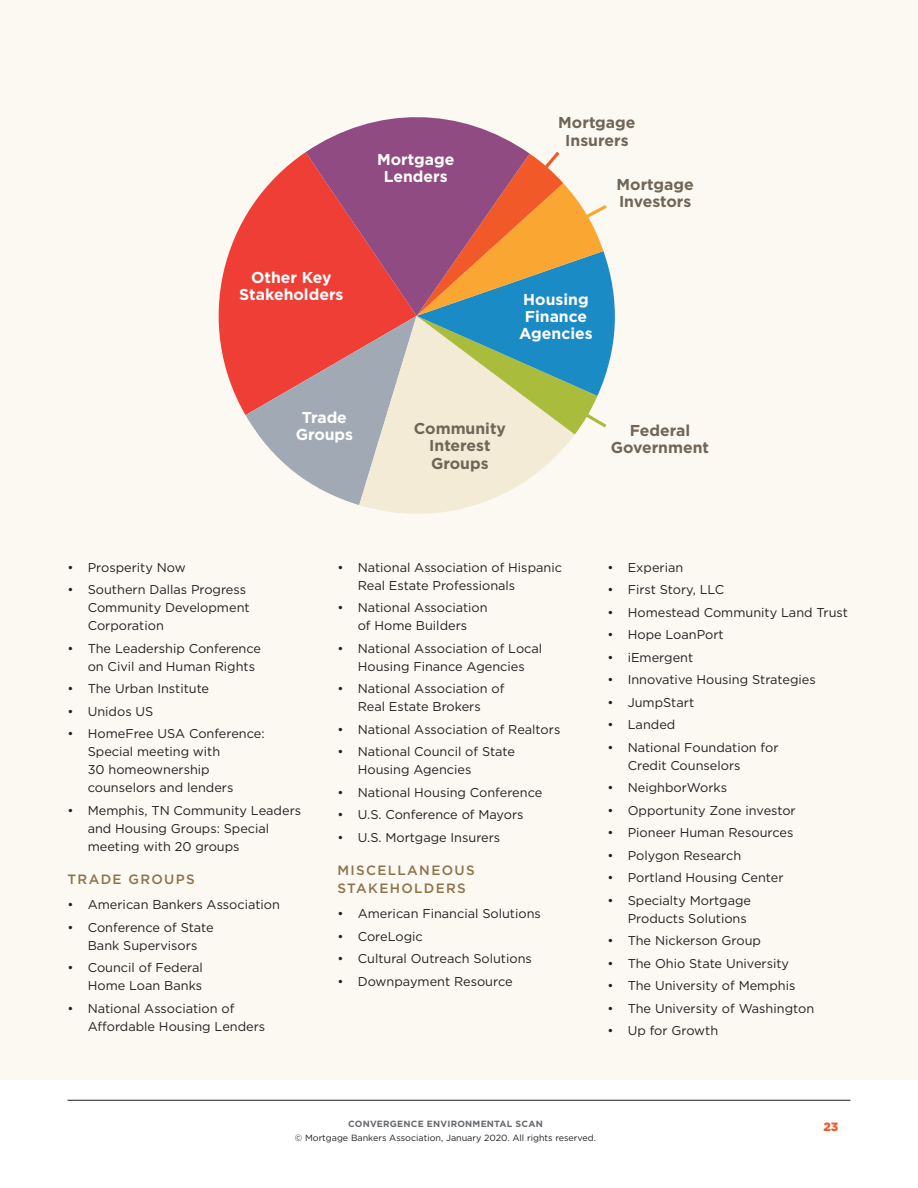
<style>
.page{position:relative;width:918px;height:1188px;background:#fff}
.page>*{position:absolute;margin:0;border:0;box-sizing:border-box;transform-origin:0 0}
.t1{font:700 15.75px/17.4px "Gotham";color:#716557;text-align:center}
.t2{font:700 15.75px/17.4px "Gotham";color:#fff;text-align:center}
.t3{font:500 13.5px/18px "Gotham";letter-spacing:.1em;color:#8d734a}
.t4{font:12.75px/18px "Gotham";color:#231f20}
.t5{font:900 12px "Gotham";color:#f15929}
.t6{font:9px "Gotham";color:#231f20}
.t7{font:700 9px "Gotham";letter-spacing:.025em;color:#676a6e}
</style>
<div class="page">
<hr style="left:68px;top:1100px;width:782px;height:1px;background:#231f20">
<div style="left:0;top:0;width:918px;height:1080px;background:#fbf9f2"></div>
<svg style="left:218px;top:215px;width:28px;height:200px;fill:#ee3e35"></svg>
<svg style="left:360px;top:505px;width:114px;height:9px"></svg>
<svg style="left:312px;top:117px;width:209px;height:31px;fill:#914b83"></svg>
<svg style="left:246px;top:148px;width:369px;height:357px;background:#c19693"></svg>
<p class="t2" style="left:377px;top:150px;width:79px">Mortgage<br>Lenders</p>
<p class="t2" style="left:239px;top:268px;width:106px">Other Key<br>Stakeholders</p>
<p class="t1" style="left:558px;top:114px;width:79px">Mortgage<br>Insurers</p>
<p class="t1" style="left:617px;top:176px;width:79px;text-align:left">Mortgage<br>Investors</p>
<p class="t2" style="left:519px;top:290px;width:75px">Housing<br>Finance<br>Agencies</p>
<p class="t2" style="left:296px;top:409px;width:59px">Trade<br>Groups</p>
<p class="t1" style="left:414px;top:420px;width:94px">Community<br>Interest<br>Groups</p>
<p class="t1" style="left:611px;top:421px;width:100px">Federal<br>Government</p>
<p class="t4" style="left:68px;top:558px;width:120px">• Prosperity Now</p>
<p class="t4" style="left:88px;top:580px;width:163px;text-indent:-20px">• Southern Dallas Progress<br>Community Development<br>Corporation</p>
<p class="t4" style="left:88px;top:639px;width:175px;text-indent:-20px">• The Leadership Conference on Civil and Human Rights</p>
<p class="t4" style="left:68px;top:679px;width:143px">• The Urban Institute</p>
<p class="t4" style="left:68px;top:702px;width:87px">• Unidos US</p>
<p class="t4" style="left:88px;top:724px;width:178px;text-indent:-20px">• HomeFree USA Conference:<br>Special meeting with<br>30 homeownership counselors and lenders</p>
<p class="t4" style="left:88px;top:801px;width:215px;text-indent:-20px">• Memphis, TN Community Leaders and Housing Groups: Special meeting with 20 groups</p>
<p class="t3" style="left:68px;top:870px;width:129px">TRADE GROUPS</p>
<p class="t4" style="left:68px;top:895px;width:214px">• American Bankers Association</p>
<p class="t4" style="left:68px;top:918px;width:148px;text-align:center">• Conference of State<br>Bank Supervisors</p>
<p class="t4" style="left:68px;top:958px;width:137px;text-align:right">• Council of Federal<br>Home Loan Banks</p>
<p class="t4" style="left:88px;top:999px;width:179px;text-indent:-20px">• National Association of<br>Affordable Housing Lenders</p>
<p class="t4" style="left:358px;top:558px;width:206px;text-indent:-20px">• National Association of Hispanic<br>Real Estate Professionals</p>
<p class="t4" style="left:337px;top:598px;width:152px;text-align:center">• National Association of Home Builders</p>
<p class="t4" style="left:337px;top:639px;width:206px;text-align:center">• National Association of Local<br>Housing Finance Agencies</p>
<p class="t4" style="left:337px;top:679px;width:168px;text-align:center">• National Association of<br>Real Estate Brokers</p>
<p class="t4" style="left:337px;top:720px;width:224px">• National Association of Realtors</p>
<p class="t4" style="left:358px;top:742px;width:159px;text-indent:-20px">• National Council of State<br>Housing Agencies</p>
<p class="t4" style="left:337px;top:783px;width:206px">• National Housing Conference</p>
<p class="t4" style="left:337px;top:805px;width:188px">• U.S. Conference of Mayors</p>
<p class="t4" style="left:337px;top:828px;width:164px">• U.S. Mortgage Insurers</p>
<p class="t3" style="left:338px;top:861px;width:139px">MISCELLANEOUS<br>STAKEHOLDERS</p>
<p class="t4" style="left:338px;top:904px;width:205px">• American Financial Solutions</p>
<p class="t4" style="left:338px;top:927px;width:87px">• CoreLogic</p>
<p class="t4" style="left:338px;top:949px;width:196px">• Cultural Outreach Solutions</p>
<p class="t4" style="left:338px;top:972px;width:177px">• Downpayment Resource</p>
<p class="t4" style="left:607px;top:558px;width:77px">• Experian</p>
<p class="t4" style="left:607px;top:580px;width:118px">• First Story, LLC</p>
<p class="t4" style="left:607px;top:603px;width:242px">• Homestead Community Land Trust</p>
<p class="t4" style="left:607px;top:625px;width:118px">• Hope LoanPort</p>
<p class="t4" style="left:607px;top:648px;width:87px">• iEmergent</p>
<p class="t4" style="left:607px;top:670px;width:210px">• Innovative Housing Strategies</p>
<p class="t4" style="left:607px;top:693px;width:88px">• JumpStart</p>
<p class="t4" style="left:607px;top:715px;width:69px">• Landed</p>
<p class="t4" style="left:628px;top:738px;width:152px;text-indent:-20px">• National Foundation for<br>Credit Counselors</p>
<p class="t4" style="left:607px;top:778px;width:121px">• NeighborWorks</p>
<p class="t4" style="left:607px;top:801px;width:190px">• Opportunity Zone investor</p>
<p class="t4" style="left:607px;top:823px;width:187px">• Pioneer Human Resources</p>
<p class="t4" style="left:607px;top:846px;width:135px">• Polygon Research</p>
<p class="t4" style="left:607px;top:868px;width:178px">• Portland Housing Center</p>
<p class="t4" style="left:628px;top:891px;width:125px;text-indent:-20px">• Specialty Mortgage<br>Products Solutions</p>
<p class="t4" style="left:607px;top:931px;width:155px">• The Nickerson Group</p>
<p class="t4" style="left:607px;top:954px;width:183px">• The Ohio State University</p>
<p class="t4" style="left:607px;top:976px;width:189px">• The University of Memphis</p>
<p class="t4" style="left:607px;top:999px;width:208px">• The University of Washington</p>
<p class="t4" style="left:607px;top:1021px;width:112px">• Up for Growth</p>
<p class="t7" style="left:348px;top:1118px;width:196px">CONVERGENCE ENVIRONMENTAL SCAN</p>
<p class="t6" style="left:295px;top:1132px;width:303px">© Mortgage Bankers Association, January 2020. All rights reserved.</p>
<p class="t5" style="left:824px;top:1118px;width:16px">23</p>
</div>
